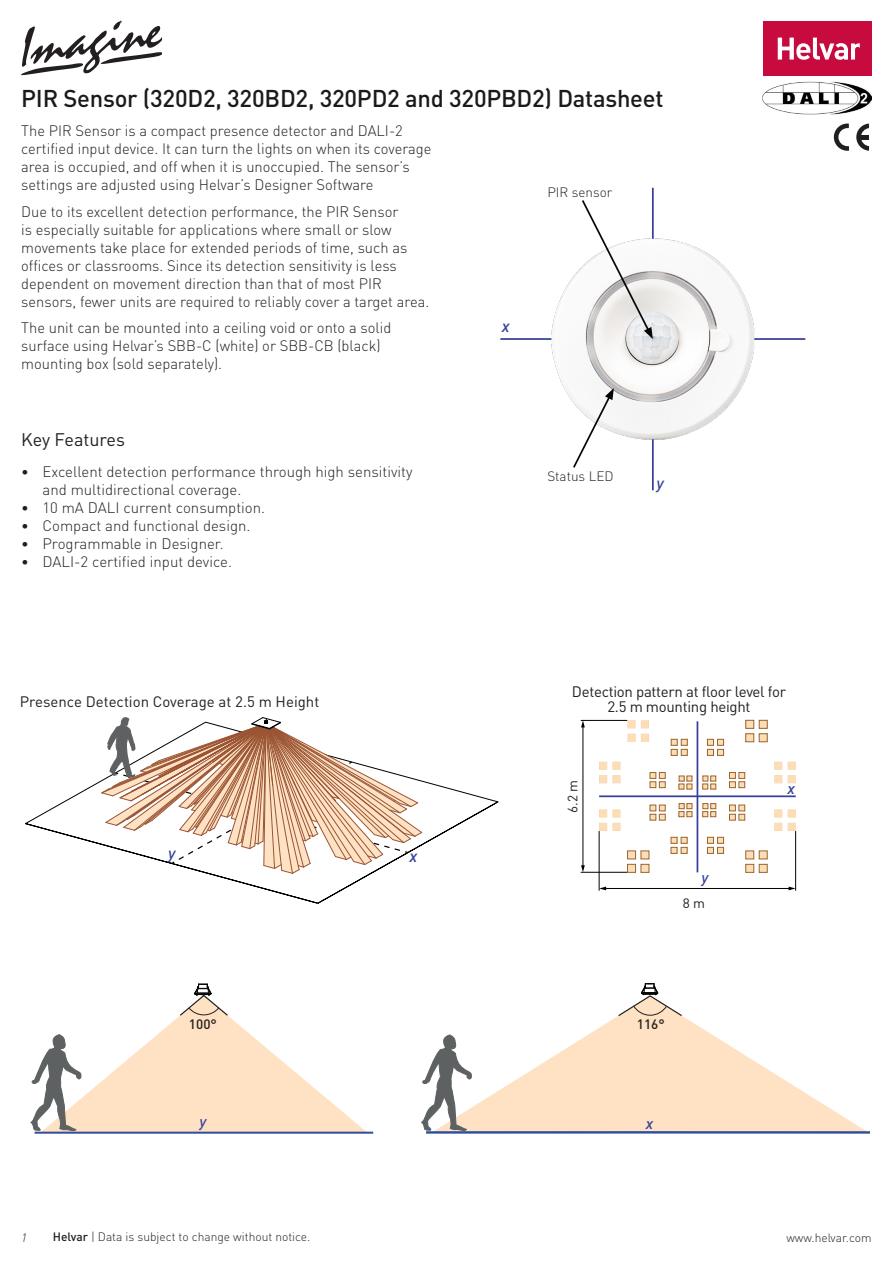
<style>
.page{position:relative;width:893px;height:1263px;background:#fff}
.page>*{position:absolute;margin:0;border:0;box-sizing:border-box;transform-origin:0 0}
.DS_Product_Title_bol{font:500 24px "DIN Pro";letter-spacing:-.01em;color:#1a1a18}
.DS_subheading_bold_1{font:18px "DIN Pro";color:#231f20}
.InstGuide_Normal{font:italic 500 16.5px "DIN Pro";color:#354399}
.InstGuide_Normal-2{font:italic 500 15.6px "DIN Pro";color:#354399}
.DS_body_9-5_12{font:300 15px/18px "DIN Pro";color:#231f20}
.InstGuide_Normal-3{font:15px/15px "DIN Pro";letter-spacing:-.02em;color:#231f20;text-align:center}
.DS_subheading_bold_1-2{font:15px "DIN Pro";color:#231f20}
.InstGuide_Normal-4{font:300 13.5px "DIN Pro";color:#231f20}
.InstGuide_Normal-5{font:500 13.5px "DIN Pro";color:#231f20}
.InstGuide_Normal-6{font:13.5px "DIN Pro";color:#231f20}
.t1{font:300 12px "DIN Pro";color:#231f20}
.t2{font:italic 300 12px "DIN Pro";color:#231f20}
.s1{font-size:14.25px}
.s2{font-weight:500}
</style>
<div class="page">
<svg style="left:834px;top:124px;width:15px;height:27px"></svg>
<svg style="left:856px;top:124px;width:13px;height:27px"></svg>
<div style="left:764px;top:21px;width:108px;height:55px;background:#c80b3e"></div>
<svg style="left:778px;top:38px;width:82px;height:22px"></svg>
<svg style="left:25px;top:780px;width:474px;height:124px"></svg>
<svg style="left:102px;top:717px;width:320px;height:156px"></svg>
<svg style="left:82px;top:1016px;width:285px;height:116px;fill:#fee2c3"></svg>
<hr style="left:35px;top:1132px;width:338px;height:1px;background:#304da0">
<svg style="left:31px;top:1034px;width:51px;height:98px"></svg>
<svg style="left:448px;top:1016px;width:264px;height:19px"></svg>
<svg style="left:421px;top:1035px;width:448px;height:98px"></svg>
<svg style="left:617px;top:983px;width:66px;height:34px"></svg>
<svg style="left:179px;top:983px;width:50px;height:34px"></svg>
<hr style="left:583px;top:726px;width:1px;height:140px;background:#000">
<svg style="left:581px;top:721px;width:4px;height:6px"></svg>
<svg style="left:581px;top:865px;width:4px;height:7px"></svg>
<hr style="left:581px;top:720px;width:46px;height:1px;background:#000">
<hr style="left:581px;top:872px;width:46px;height:1px;background:#000">
<hr style="left:795px;top:831px;width:1px;height:59px;background:#000">
<hr style="left:599px;top:831px;width:1px;height:59px;background:#000">
<hr style="left:605px;top:888px;width:185px;height:1px;background:#000">
<svg style="left:599px;top:886px;width:7px;height:4px"></svg>
<svg style="left:789px;top:886px;width:7px;height:4px"></svg>
<svg style="left:627px;top:720px;width:22px;height:8px"></svg>
<svg style="left:627px;top:734px;width:22px;height:8px"></svg>
<div style="left:746px;top:720px;width:8px;height:8px;background:#fdddb5"></div>
<div style="left:746px;top:720px;width:8px;height:8px;border:1px solid #963"></div>
<div style="left:746px;top:734px;width:8px;height:8px;background:#fdddb5"></div>
<div style="left:746px;top:734px;width:8px;height:8px;border:1px solid #963"></div>
<div style="left:759px;top:720px;width:8px;height:8px;background:#fdddb5"></div>
<div style="left:759px;top:720px;width:8px;height:8px;border:1px solid #963"></div>
<div style="left:759px;top:734px;width:8px;height:8px;background:#fdddb5"></div>
<div style="left:759px;top:734px;width:8px;height:8px;border:1px solid #963"></div>
<div style="left:627px;top:851px;width:9px;height:8px;background:#fdddb5"></div>
<div style="left:627px;top:851px;width:9px;height:8px;border:1px solid #963"></div>
<div style="left:627px;top:864px;width:9px;height:8px;background:#fdddb5"></div>
<div style="left:627px;top:864px;width:9px;height:8px;border:1px solid #963"></div>
<div style="left:641px;top:851px;width:8px;height:8px;background:#fdddb5"></div>
<div style="left:641px;top:864px;width:8px;height:8px;background:#fdddb5"></div>
<div style="left:641px;top:864px;width:8px;height:8px;border:1px solid #963"></div>
<div style="left:746px;top:851px;width:8px;height:8px;background:#fdddb5"></div>
<div style="left:746px;top:851px;width:8px;height:8px;border:1px solid #963"></div>
<div style="left:746px;top:864px;width:8px;height:8px;background:#fdddb5"></div>
<div style="left:746px;top:864px;width:8px;height:8px;border:1px solid #963"></div>
<div style="left:759px;top:851px;width:8px;height:8px;background:#fdddb5"></div>
<div style="left:759px;top:851px;width:8px;height:8px;border:1px solid #963"></div>
<div style="left:759px;top:864px;width:8px;height:8px;background:#fdddb5"></div>
<div style="left:759px;top:864px;width:8px;height:8px;border:1px solid #963"></div>
<svg style="left:599px;top:809px;width:21px;height:8px"></svg>
<svg style="left:599px;top:823px;width:21px;height:8px"></svg>
<svg style="left:599px;top:762px;width:21px;height:21px"></svg>
<svg style="left:774px;top:762px;width:8px;height:21px"></svg>
<svg style="left:788px;top:762px;width:8px;height:21px"></svg>
<svg style="left:774px;top:809px;width:8px;height:8px"></svg>
<svg style="left:774px;top:823px;width:8px;height:8px"></svg>
<svg style="left:788px;top:809px;width:8px;height:8px"></svg>
<svg style="left:788px;top:823px;width:8px;height:8px"></svg>
<svg style="left:671px;top:739px;width:16px;height:16px"></svg>
<div style="left:717px;top:739px;width:7px;height:6px;background:#fdddb5"></div>
<div style="left:717px;top:739px;width:7px;height:6px;border:1px solid #963"></div>
<svg style="left:707px;top:739px;width:6px;height:16px"></svg>
<div style="left:717px;top:749px;width:7px;height:6px;background:#fdddb5"></div>
<div style="left:717px;top:749px;width:7px;height:6px;border:1px solid #963"></div>
<svg style="left:650px;top:772px;width:15px;height:16px"></svg>
<svg style="left:729px;top:772px;width:16px;height:16px"></svg>
<svg style="left:650px;top:805px;width:15px;height:15px"></svg>
<svg style="left:729px;top:805px;width:16px;height:15px"></svg>
<svg style="left:671px;top:837px;width:16px;height:16px"></svg>
<div style="left:717px;top:837px;width:7px;height:6px;background:#fdddb5"></div>
<div style="left:717px;top:837px;width:7px;height:6px;border:1px solid #963"></div>
<svg style="left:707px;top:837px;width:6px;height:16px"></svg>
<div style="left:717px;top:847px;width:7px;height:6px;background:#fdddb5"></div>
<div style="left:717px;top:847px;width:7px;height:6px;border:1px solid #963"></div>
<svg style="left:679px;top:776px;width:13px;height:13px"></svg>
<svg style="left:679px;top:803px;width:13px;height:14px"></svg>
<svg style="left:703px;top:776px;width:13px;height:13px"></svg>
<svg style="left:703px;top:803px;width:13px;height:14px"></svg>
<hr style="left:599px;top:795px;width:197px;height:2px;background:#363f99">
<hr style="left:697px;top:721px;width:1px;height:151px;background:#363f99">
<svg style="left:21px;top:21px;width:140px;height:55px"></svg>
<img style="left:763px;top:81px;width:109px;height:34px">
<img style="left:551px;top:239px;width:203px;height:200px">
<hr style="left:500px;top:338px;width:51px;height:2px;background:#363f99">
<hr style="left:754px;top:338px;width:51px;height:2px;background:#363f99">
<hr style="left:652px;top:439px;width:2px;height:51px;background:#363f99">
<svg style="left:571px;top:388px;width:43px;height:80px"></svg>
<svg style="left:580px;top:200px;width:73px;height:139px"></svg>
<hr style="left:652px;top:188px;width:2px;height:51px;background:#363f99">
<p class="DS_Product_Title_bol" style="left:21px;top:79px;width:644px">PIR Sensor (320D2, 320BD2, 320PD2 and 320PBD2) Datasheet</p>
<p class="DS_body_9-5_12" style="left:21px;top:120px;width:412px">The PIR Sensor is a compact presence detector and DALI-2 certified input device. It can turn the lights on when its coverage area is occupied, and off when it is unoccupied. The sensor’s settings are adjusted using Helvar’s Designer Software</p>
<p class="DS_body_9-5_12" style="left:21px;top:201px;width:409px">Due to its excellent detection performance, the PIR Sensor<br>is especially suitable for applications where small or slow movements take place for extended periods of time, such as offices or classrooms. Since its detection sensitivity is less dependent on movement direction than that of most PIR sensors, fewer units are required to reliably cover a target area.</p>
<p class="DS_body_9-5_12" style="left:21px;top:317px;width:372px">The unit can be mounted into a ceiling void or onto a solid surface using Helvar’s SBB-C (white) or SBB-CB (black) mounting box (sold separately).</p>
<p class="DS_subheading_bold_1" style="left:21px;top:426px;width:105px">Key Features</p>
<p class="DS_body_9-5_12" style="left:43px;top:461px;width:371px;text-indent:-21px"><span class="s1">•</span> Excellent detection performance through high sensitivity and multidirectional coverage.</p>
<p class="DS_body_9-5_12" style="left:21px;top:497px;width:245px"><span class="s1">•</span> 10 mA DALI current consumption.</p>
<p class="DS_body_9-5_12" style="left:21px;top:515px;width:231px"><span class="s1">•</span> Compact and functional design.</p>
<p class="DS_body_9-5_12" style="left:21px;top:533px;width:204px"><span class="s1">•</span> Programmable in Designer.</p>
<p class="DS_body_9-5_12" style="left:21px;top:551px;width:212px"><span class="s1">•</span> DALI-2 certified input device.</p>
<p class="DS_subheading_bold_1-2" style="left:20px;top:689px;width:301px">Presence Detection Coverage at 2.5 m Height</p>
<p class="InstGuide_Normal" style="left:168px;top:840px;width:9px">y</p>
<p class="InstGuide_Normal" style="left:410px;top:843px;width:9px">x</p>
<p class="InstGuide_Normal-4" style="left:547px;top:182px;width:67px">PIR sensor</p>
<p class="InstGuide_Normal" style="left:502px;top:313px;width:9px">x</p>
<p class="InstGuide_Normal-4" style="left:547px;top:465px;width:68px">Status LED</p>
<p class="InstGuide_Normal" style="left:656px;top:470px;width:9px">y</p>
<p class="InstGuide_Normal-3" style="left:572px;top:682px;width:215px">Detection pattern at floor level for<br>2.5 m mounting height</p>
<p class="InstGuide_Normal-6" style="left:562px;top:813px;width:34px;rotate:-90deg">6.2 m</p>
<p class="InstGuide_Normal-2" style="left:787px;top:775px;width:9px">x</p>
<p class="InstGuide_Normal-2" style="left:701px;top:865px;width:8px">y</p>
<p class="InstGuide_Normal-6" style="left:683px;top:893px;width:24px">8 m</p>
<p class="InstGuide_Normal-5" style="left:189px;top:1013px;width:29px">100°</p>
<p class="InstGuide_Normal-5" style="left:637px;top:1013px;width:29px">116°</p>
<p class="InstGuide_Normal-2" style="left:199px;top:1109px;width:8px">y</p>
<p class="InstGuide_Normal-2" style="left:646px;top:1111px;width:9px">x</p>
<p class="t2" style="left:21px;top:1228px;width:7px">1</p>
<p class="t1" style="left:53px;top:1228px;width:259px"><span class="s2">Helvar</span> | Data is subject to change without notice.</p>
<p class="t1" style="left:786px;top:1228px;width:87px">www.helvar.com</p>
</div>
